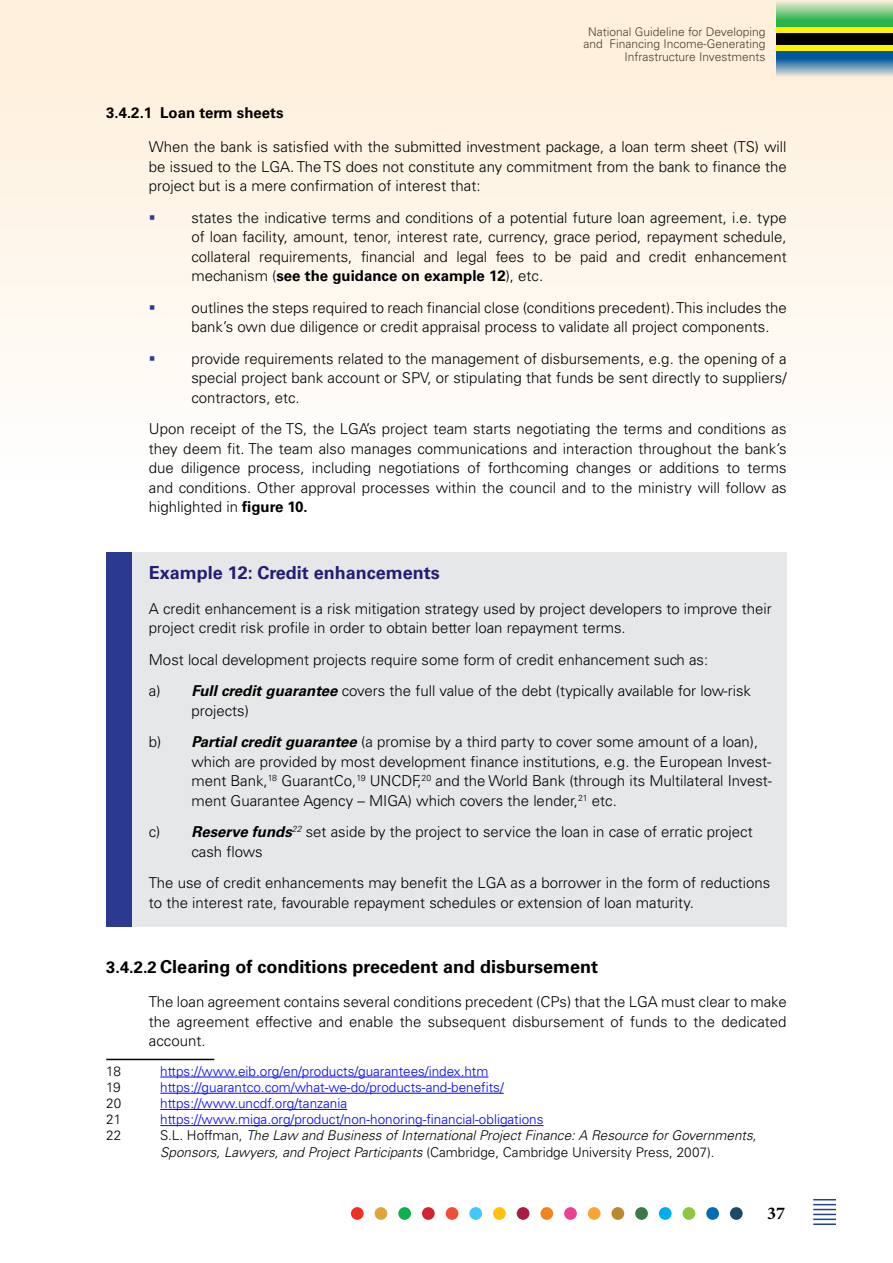
<style>
.page{position:relative;width:893px;height:1263px;background:#fff}
.page>*{position:absolute;margin:0;border:0;box-sizing:border-box;transform-origin:0 0}
.t1{font:700 18px "Univers";color:#000}
.t2{font:700 18px "Univers";color:#221e72}
.t3{font:700 18px "Minion Pro";color:#000}
.t4{font:300 15px/19.5px "Univers";color:#000;text-align:justify}
.t5{font:700 15px "Univers";color:#000}
.t6{font:300 13.5px "Univers";color:#00f}
.t7{font:italic 300 13.5px/16.2px "Univers";color:#000}
.t8{font:300 13.5px "Univers";color:#000}
.t9{font:300 12px/12.9px "Univers";color:#000;text-align:right}
.s1{color:#2b3990}
.s2{font-weight:700}
.s3{font-weight:700;font-style:italic}
.s4{font-size:16.5px}
.s5{font-style:normal}
</style>
<div class="page">
<div style="left:0;top:0;width:893px;height:521px;background:linear-gradient(to bottom,#feeed8,#feffff)"></div>
<svg style="left:776px;top:0;width:117px;height:28px;background:#7ecb7e"></svg>
<svg style="left:776px;top:51px;width:117px;height:29px;background:#6a97b6"></svg>
<div style="left:776px;top:33px;width:117px;height:14px;background:#000"></div>
<div style="left:776px;top:28px;width:117px;height:5px;background:#fff200"></div>
<div style="left:776px;top:46px;width:117px;height:5px;background:#fff200"></div>
<hr style="left:813px;top:1223px;width:23px;height:2px;background:#25408f">
<hr style="left:813px;top:1218px;width:23px;height:2px;background:#25408f">
<svg style="left:813px;top:1199px;width:23px;height:16px"></svg>
<div style="left:351px;top:1207px;width:13px;height:13px;background:#ee3125;border-radius:50%"></div>
<div style="left:398px;top:1207px;width:13px;height:13px;background:#0db14b;border-radius:50%"></div>
<div style="left:446px;top:1207px;width:12px;height:13px;background:#f04e37;border-radius:50%"></div>
<div style="left:493px;top:1207px;width:13px;height:13px;background:#ffc20e;border-radius:50%"></div>
<div style="left:540px;top:1207px;width:13px;height:13px;background:#f58220;border-radius:50%"></div>
<div style="left:588px;top:1207px;width:12px;height:13px;background:#faa634;border-radius:50%"></div>
<div style="left:635px;top:1207px;width:13px;height:13px;background:#387b46;border-radius:50%"></div>
<div style="left:375px;top:1207px;width:12px;height:13px;background:#dba73c;border-radius:50%"></div>
<div style="left:422px;top:1207px;width:13px;height:13px;background:#d22333;border-radius:50%"></div>
<div style="left:469px;top:1207px;width:13px;height:13px;background:#44c8f5;border-radius:50%"></div>
<div style="left:517px;top:1207px;width:12px;height:13px;background:#a71d44;border-radius:50%"></div>
<div style="left:564px;top:1207px;width:13px;height:13px;background:#ee4195;border-radius:50%"></div>
<div style="left:611px;top:1207px;width:13px;height:13px;background:#bb892c;border-radius:50%"></div>
<div style="left:659px;top:1207px;width:13px;height:13px;background:#00aeef;border-radius:50%"></div>
<div style="left:706px;top:1207px;width:13px;height:13px;background:#006cb7;border-radius:50%"></div>
<div style="left:683px;top:1207px;width:12px;height:13px;background:#8dc63f;border-radius:50%"></div>
<div style="left:730px;top:1207px;width:13px;height:13px;background:#184b6e;border-radius:50%"></div>
<div style="left:107px;top:553px;width:680px;height:374px;background:#e6e7e8"></div>
<div style="left:107px;top:553px;width:25px;height:374px;background:#2b3990"></div>
<hr style="left:106px;top:1059px;width:108px;height:1px;background:#000">
<hr style="left:160px;top:1077px;width:328px;height:1px;background:#00f">
<hr style="left:160px;top:1093px;width:344px;height:1px;background:#00f">
<hr style="left:160px;top:1109px;width:187px;height:1px;background:#00f">
<hr style="left:160px;top:1125px;width:383px;height:1px;background:#00f">
<p class="t9" style="left:583px;top:25px;width:184px">National Guideline for Developing and Financing Income-Generating<br>Infrastructure Investments</p>
<p class="t5" style="left:106px;top:103px;width:179px">3.4.2.1 Loan term sheets</p>
<p class="t4" style="left:149px;top:137px;width:639px">When the bank is satisfied with the submitted investment package, a loan term sheet (TS) will be issued to the LGA. The TS does not constitute any commitment from the bank to finance the project but is a mere confirmation of interest that:</p>
<p class="t4" style="left:191px;top:207px;width:597px;text-indent:-43px"><span class="s1">▪</span> states the indicative terms and conditions of a potential future loan agreement, i.e. type of loan facility, amount, tenor, interest rate, currency, grace period, repayment schedule, collateral requirements, financial and legal fees to be paid and credit enhancement mechanism (<span class="s2">see the guidance on example 12</span>), etc.</p>
<p class="t4" style="left:191px;top:297px;width:597px;text-indent:-43px"><span class="s1">▪</span> outlines the steps required to reach financial close (conditions precedent). This includes the bank’s own due diligence or credit appraisal process to validate all project components.</p>
<p class="t4" style="left:191px;top:348px;width:597px;text-indent:-43px"><span class="s1">▪</span> provide requirements related to the management of disbursements, e.g. the opening of a special project bank account or SPV, or stipulating that funds be sent directly to suppliers/ contractors, etc.</p>
<p class="t4" style="left:149px;top:419px;width:639px">Upon receipt of the TS, the LGA’s project team starts negotiating the terms and conditions as they deem fit. The team also manages communications and interaction throughout the bank’s due diligence process, including negotiations of forthcoming changes or additions to terms and conditions. Other approval processes within the council and to the ministry will follow as highlighted in <span class="s2">figure 10.</span></p>
<p class="t2" style="left:149px;top:562px;width:293px">Example 12: Credit enhancements</p>
<p class="t4" style="left:149px;top:599px;width:624px">A credit enhancement is a risk mitigation strategy used by project developers to improve their project credit risk profile in order to obtain better loan repayment terms.</p>
<p class="t4" style="left:149px;top:644px;width:604px;line-height:31.5px">Most local development projects require some form of credit enhancement such as:<br>a) <span class="s3">Full credit guarantee</span> covers the full value of the debt (typically available for low-risk</p>
<p class="t4" style="left:149px;top:695px;width:611px;line-height:31.5px;text-indent:43px">projects)<br>b) <span class="s3">Partial credit guarantee</span> (a promise by a third party to cover some amount of a loan),</p>
<p class="t4" style="left:191px;top:752px;width:582px">which are provided by most development finance institutions, e.g. the European Invest&shy;ment Bank,<sup>18</sup> GuarantCo,<sup>19</sup> UNCDF,<sup>20</sup> and the World Bank (through its Multilateral Invest&shy;ment Guarantee Agency – MIGA) which covers the lender,<sup>21</sup> etc.</p>
<p class="t4" style="left:191px;top:822px;width:563px;text-indent:-43px">c) <span class="s3">Reserve funds</span><sup>22</sup> set aside by the project to service the loan in case of erratic project cash flows</p>
<p class="t4" style="left:149px;top:873px;width:623px">The use of credit enhancements may benefit the LGA as a borrower in the form of reductions to the interest rate, favourable repayment schedules or extension of loan maturity.</p>
<p class="t1" style="left:106px;top:956px;width:493px"><span class="s4">3.4.2.2</span> Clearing of conditions precedent and disbursement</p>
<p class="t4" style="left:149px;top:992px;width:639px">The loan agreement contains several conditions precedent (CPs) that the LGA must clear to make the agreement effective and enable the subsequent disbursement of funds to the dedicated account.</p>
<p class="t8" style="left:106px;top:1063px;width:16px">18</p>
<p class="t6" style="left:160px;top:1063px;width:330px">https://www.eib.org/en/products/guarantees/index.htm</p>
<p class="t8" style="left:106px;top:1079px;width:16px">19</p>
<p class="t6" style="left:160px;top:1079px;width:345px">https://guarantco.com/what-we-do/products-and-benefits/</p>
<p class="t8" style="left:106px;top:1095px;width:17px">20</p>
<p class="t6" style="left:160px;top:1095px;width:188px">https://www.uncdf.org/tanzania</p>
<p class="t8" style="left:106px;top:1111px;width:17px">21</p>
<p class="t6" style="left:160px;top:1111px;width:385px">https://www.miga.org/product/non-honoring-financial-obligations</p>
<p class="t8" style="left:106px;top:1127px;width:17px">22</p>
<p class="t7" style="left:160px;top:1127px;width:598px"><span class="s5">S.L. Hoffman,</span> The Law and Business of International Project Finance: A Resource for Governments,<br>Sponsors, Lawyers, and Project Participants <span class="s5">(Cambridge, Cambridge University Press, 2007).</span></p>
<p class="t3" style="left:767px;top:1201px;width:19px">37</p>
</div>
